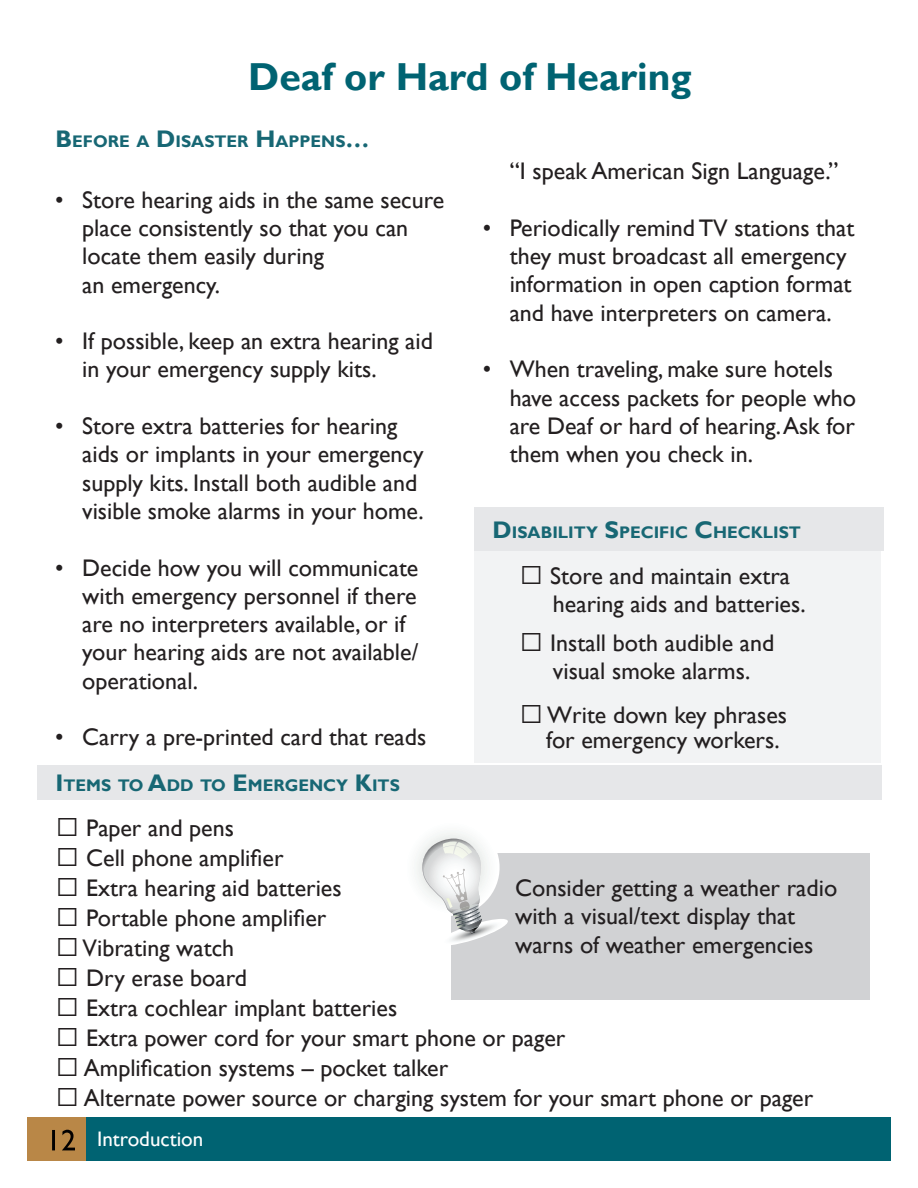
<style>
.page{position:relative;width:918px;height:1188px;background:#fff}
.page>*{position:absolute;margin:0;border:0;box-sizing:border-box;transform-origin:0 0}
.t1{font:700 39px "Gill Sans";color:#006372}
.t2{font:24px/28.3px "Gill Sans";color:#231f20}
.t3{font:21px "Gill Sans";color:#fff}
.t4{font:700 16.8px "Gill Sans";color:#176774}
.s1{font-size:24px}
</style>
<div class="page">
<div style="left:27px;top:1118px;width:59px;height:43px;background:#b98747"></div>
<img style="left:52px;top:1130px;width:23px;height:20px">
<div style="left:86px;top:1118px;width:805px;height:43px;background:#006372"></div>
<div style="left:474px;top:552px;width:407px;height:211px;background:#f2f3f4"></div>
<div style="left:474px;top:508px;width:410px;height:43px;background:#e6e7e9"></div>
<div style="left:37px;top:765px;width:845px;height:35px;background:#e6e7e9"></div>
<div style="left:451px;top:854px;width:419px;height:146px;background:#d1d2d4"></div>
<svg style="left:417px;top:833px;width:110px;height:112px"></svg>
<h1 class="t1" style="left:248px;top:53px;width:445px">Deaf or Hard of Hearing</h1>
<p class="t4" style="left:56px;top:131px;width:315px"><span class="s1">B</span>EFORE A <span class="s1">D</span>ISASTER <span class="s1">H</span>APPENS<span class="s1">…</span></p>
<p class="t2" style="left:82px;top:186px;width:364px;text-indent:-27px">• Store hearing aids in the same secure place consistently so that you can locate them easily during<br>an emergency.</p>
<p class="t2" style="left:82px;top:327px;width:352px;text-indent:-27px">• If possible, keep an extra hearing aid in your emergency supply kits.</p>
<p class="t2" style="left:82px;top:412px;width:343px;text-indent:-27px">• Store extra batteries for hearing aids or implants in your emergency supply kits. Install both audible and visible smoke alarms in your home.</p>
<p class="t2" style="left:82px;top:554px;width:338px;text-indent:-27px">• Decide how you will communicate with emergency personnel if there are no interpreters available, or if your hearing aids are not available/ operational.</p>
<p class="t2" style="left:55px;top:723px;width:373px">• Carry a pre-printed card that reads</p>
<p class="t2" style="left:510px;top:157px;width:330px">“I speak American Sign Language.”</p>
<p class="t2" style="left:510px;top:214px;width:346px;text-indent:-27px">• Periodically remind TV stations that they must broadcast all emergency information in open caption format and have interpreters on camera.</p>
<p class="t2" style="left:510px;top:356px;width:348px;text-indent:-27px">• When traveling, make sure hotels have access packets for people who are Deaf or hard of hearing. Ask for them when you check in.</p>
<p class="t4" style="left:493px;top:522px;width:310px"><span class="s1">D</span>ISABILITY <span class="s1">S</span>PECIFIC <span class="s1">C</span>HECKLIST</p>
<p class="t2" style="left:553px;top:562px;width:254px;text-indent:-33px">☐ Store and maintain extra hearing aids and batteries.</p>
<p class="t2" style="left:520px;top:629px;width:256px;text-align:center">☐ Install both audible and visual smoke alarms.</p>
<p class="t2" style="left:546px;top:703px;width:242px;line-height:25.5px;text-indent:-27px">☐ Write down key phrases for emergency workers.</p>
<p class="t4" style="left:56px;top:775px;width:346px"><span class="s1">I</span>TEMS TO <span class="s1">A</span>DD TO <span class="s1">E</span>MERGENCY <span class="s1">K</span>ITS</p>
<p class="t2" style="left:56px;top:813px;width:759px;line-height:30px">☐ Paper and pens<br>☐ Cell phone amplifier<br>☐ Extra hearing aid batteries<br>☐ Portable phone amplifier<br>☐ Vibrating watch<br>☐ Dry erase board<br>☐ Extra cochlear implant batteries<br>☐ Extra power cord for your smart phone or pager<br>☐ Amplification systems – pocket talker<br>☐ Alternate power source or charging system for your smart phone or pager</p>
<p class="t2" style="left:515px;top:874px;width:324px">Consider getting a weather radio with a visual/text display that warns of weather emergencies</p>
<p class="t3" style="left:97px;top:1127px;width:108px">Introduction</p>
</div>
